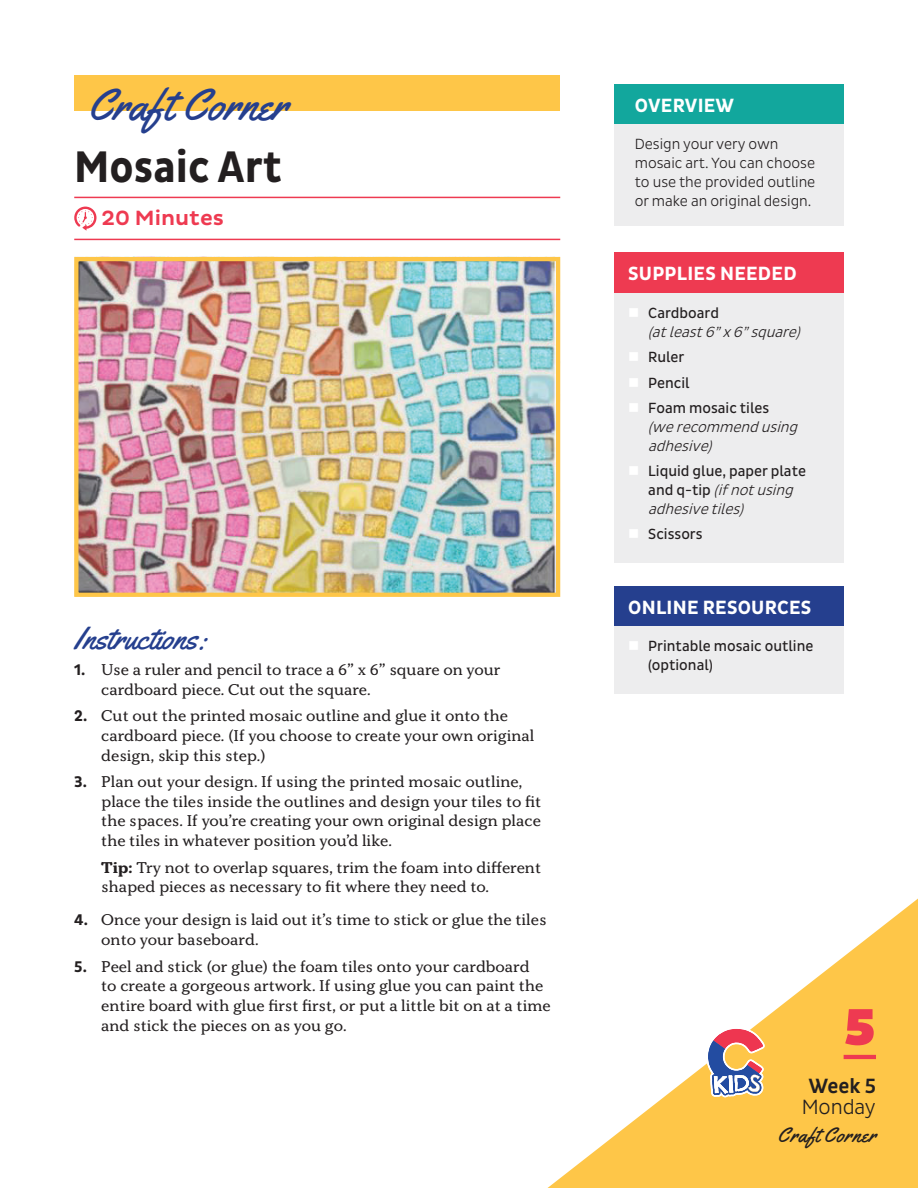
<style>
.page{position:relative;width:918px;height:1188px;background:#fff}
.page>*{position:absolute;margin:0;border:0;box-sizing:border-box;transform-origin:0 0}
.t1{font:900 52.5px "Pluto Sans";color:#ee3a51}
.t2{font:45px "Yellowtail";color:#253f8e}
.t3{font:700 45px "Pluto Sans Cond";color:#231f20;scale:.96 1}
.t4{font:31.5px "Yellowtail";color:#253f8e}
.t5{font:21px "Yellowtail";letter-spacing:.03em;color:#231f20}
.t6{font:500 21px "Pluto Sans";color:#ee3a51}
.t7{font:300 21px "Pluto Sans Cond";letter-spacing:-.005em;color:#231f20}
.t8{font:500 21px "Pluto Sans Cond";color:#231f20}
.t9{font:700 19.5px "Pluto Sans Cond";letter-spacing:.015em;color:#fff}
.t10{font:15.75px/19.6px "Kopius";color:#231f20}
.t11{font:15px/18.8px "Pluto Sans Cond";color:#231f20}
.t12{font:300 15px/18.8px "Pluto Sans Cond";color:#231f20}
.t13{font:italic 300 15px/18.8px "Pluto Sans Cond";color:#231f20}
.s1{font-family:"Pluto Sans Cond";font-weight:700}
.s2{font-weight:700}
.s3{font-weight:300;font-style:italic}
</style>
<div class="page">
<svg style="left:547px;top:898px;width:371px;height:290px"></svg>
<svg style="left:706px;top:1027px;width:59px;height:70px"></svg>
<hr style="left:844px;top:1055px;width:32px;height:4px;background:#ee3a51">
<div style="left:74px;top:75px;width:486px;height:36px;background:#fec648"></div>
<hr style="left:74px;top:197px;width:486px;height:1px;background:#ee3a51">
<hr style="left:74px;top:239px;width:486px;height:1px;background:#ee3a51">
<svg style="left:74px;top:207px;width:22px;height:23px"></svg>
<img style="left:79px;top:262px;width:476px;height:330px">
<div style="left:74px;top:257px;width:486px;height:340px;border:4px solid #fec648"></div>
<div style="left:615px;top:84px;width:229px;height:41px;background:#12a79d"></div>
<div style="left:615px;top:125px;width:229px;height:101px;background:#ededee"></div>
<div style="left:615px;top:252px;width:229px;height:42px;background:#ee3a51"></div>
<div style="left:615px;top:293px;width:229px;height:68px;background:#ededee"></div>
<div style="left:615px;top:338px;width:229px;height:48px;background:#ededee"></div>
<div style="left:615px;top:363px;width:229px;height:49px;background:#ededee"></div>
<div style="left:615px;top:389px;width:229px;height:86px;background:#ededee"></div>
<div style="left:615px;top:452px;width:229px;height:86px;background:#ededee"></div>
<div style="left:615px;top:515px;width:229px;height:48px;background:#ededee"></div>
<div style="left:615px;top:586px;width:229px;height:41px;background:#253f8e"></div>
<div style="left:615px;top:627px;width:229px;height:67px;background:#ededee"></div>
<h2 class="t2" style="left:88px;top:76px;width:201px">Craft Corner</h2>
<h2 class="t3" style="left:74px;top:141px;width:218px">Mosaic Art</h2>
<h3 class="t6" style="left:102px;top:206px;width:124px">20 Minutes</h3>
<h3 class="t4" style="left:74px;top:618px;width:135px">Instructions:</h3>
<p class="t10" style="left:101px;top:660px;width:401px;text-indent:-27px"><span class="s1">1.</span> Use a ruler and pencil to trace a 6” x 6” square on your cardboard piece. Cut out the square.</p>
<p class="t10" style="left:101px;top:706px;width:435px;text-indent:-27px"><span class="s1">2.</span> Cut out the printed mosaic outline and glue it onto the cardboard piece. (If you choose to create your own original design, skip this step.)</p>
<p class="t10" style="left:101px;top:772px;width:442px;text-indent:-27px"><span class="s1">3.</span> Plan out your design. If using the printed mosaic outline, place the tiles inside the outlines and design your tiles to fit the spaces. If you’re creating your own original design place the tiles in whatever position you’d like.</p>
<p class="t10" style="left:101px;top:857px;width:441px"><span class="s2">Tip:</span> Try not to overlap squares, trim the foam into different shaped pieces as necessary to fit where they need to.</p>
<p class="t10" style="left:101px;top:910px;width:447px;text-indent:-27px"><span class="s1">4.</span> Once your design is laid out it’s time to stick or glue the tiles onto your baseboard.</p>
<p class="t10" style="left:101px;top:956px;width:451px;text-indent:-27px"><span class="s1">5.</span> Peel and stick (or glue) the foam tiles onto your cardboard<br>to create a gorgeous artwork. If using glue you can paint the entire board with glue first first, or put a little bit on at a time and stick the pieces on as you go.</p>
<p class="t9" style="left:635px;top:94px;width:101px">OVERVIEW</p>
<p class="t12" style="left:635px;top:135px;width:182px">Design your very own mosaic art. You can choose to use the provided outline or make an original design.</p>
<p class="t9" style="left:628px;top:263px;width:170px">SUPPLIES NEEDED</p>
<p class="t11" style="left:648px;top:304px;width:72px">Cardboard</p>
<p class="t13" style="left:648px;top:323px;width:157px">(atleast6”x6”square)</p>
<p class="t11" style="left:648px;top:345px;width:122px;line-height:25.5px">Ruler<br>Pencil<br>Foam mosaic tiles</p>
<p class="t13" style="left:648px;top:418px;width:155px">(werecommendusing adhesive)</p>
<p class="t11" style="left:648px;top:462px;width:159px">Liquid glue, paper plate a n d q - t i p <span class="s3">(ifnotusing adhesivetiles)</span></p>
<p class="t11" style="left:648px;top:525px;width:56px">Scissors</p>
<p class="t9" style="left:628px;top:596px;width:185px">ONLINE RESOURCES</p>
<p class="t11" style="left:648px;top:637px;width:167px">Printable mosaic outline (optional)</p>
<h1 class="t1" style="left:844px;top:997px;width:34px">5</h1>
<h3 class="t8" style="left:808px;top:1074px;width:69px">Week 5</h3>
<h3 class="t7" style="left:802px;top:1095px;width:76px">Monday</h3>
<h3 class="t5" style="left:778px;top:1121px;width:100px">Craft Corner</h3>
</div>
